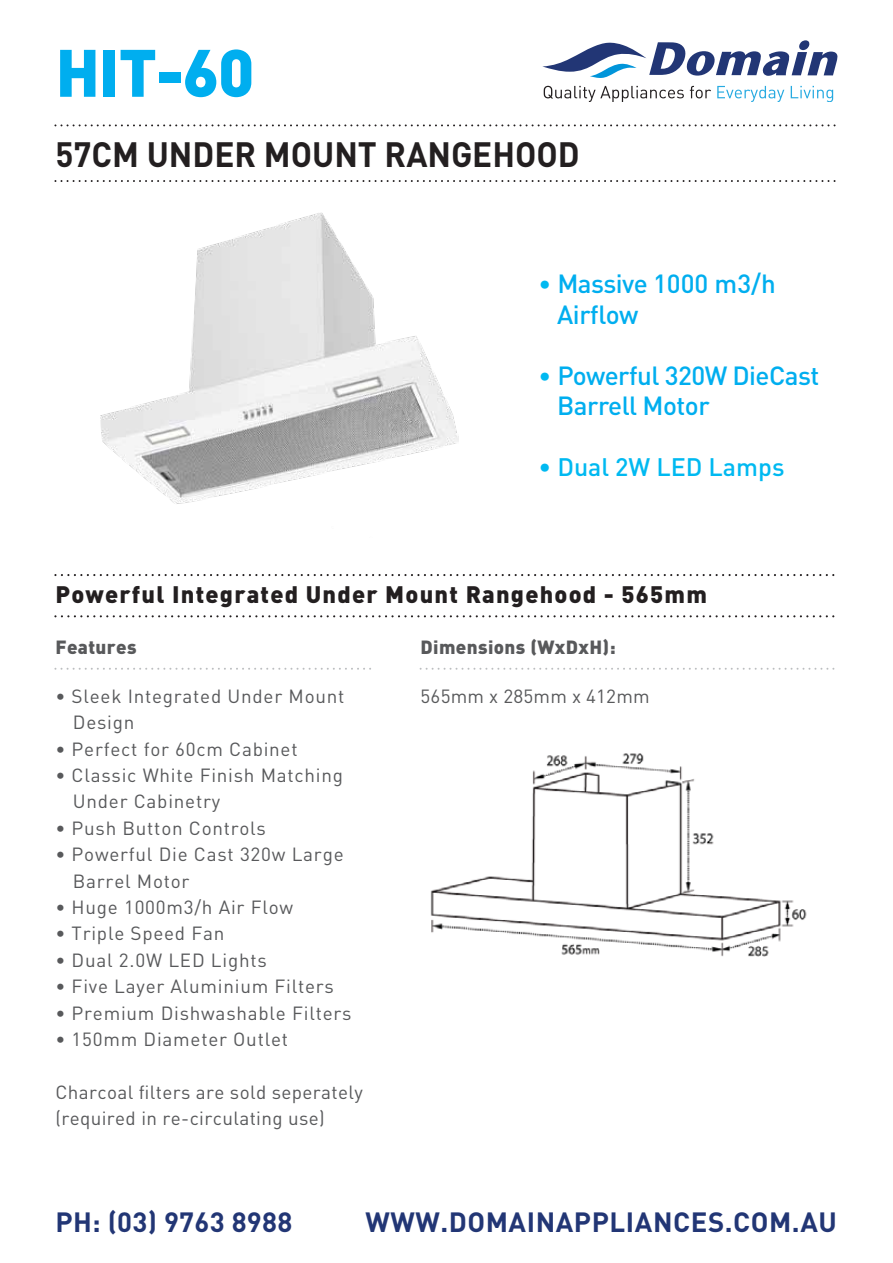
<style>
.page{position:relative;width:893px;height:1263px;background:#fff}
.page>*{position:absolute;margin:0;border:0;box-sizing:border-box;transform-origin:0 0}
.t1{font:900 65.85px "DIN Pro";color:#00aeef}
.t2{font:700 34.8px "DIN Pro";color:#231f20;scale:.95 1}
.t3{font:700 27.6px "DIN Pro";letter-spacing:.02em;color:#223675}
.t4{font:500 25.95px/30.6px "DIN Pro";letter-spacing:-.02em;color:#00aeef}
.t5{font:500 25.05px "DIN Pro";color:#00b9f1}
.t6{font:900 23.55px "DIN Pro";letter-spacing:.05em;color:#231f20}
.t7{font:18.9px/26.4px "DIN Pro";letter-spacing:.04em;color:#58595b}
.t8{font:18.9px/26.4px "DIN Pro";letter-spacing:.02em;color:#58595b}
.t9{font:900 18.9px "DIN Pro";letter-spacing:.02em;color:#58595b}
.t10{font:18.9px "DIN Pro";letter-spacing:.01em;color:#58595b}
.s1{font-size:25.05px;color:#00b9f1}
</style>
<div class="page">
<img style="left:419px;top:667px;width:391px;height:290px">
<svg style="left:55px;top:180px;width:781px;height:2px"></svg>
<svg style="left:55px;top:124px;width:781px;height:2px"></svg>
<svg style="left:55px;top:668px;width:316px;height:2px"></svg>
<svg style="left:55px;top:574px;width:780px;height:2px"></svg>
<svg style="left:55px;top:615px;width:780px;height:2px"></svg>
<svg style="left:421px;top:668px;width:414px;height:2px"></svg>
<svg style="left:542px;top:40px;width:296px;height:38px"></svg>
<svg style="left:544px;top:86px;width:140px;height:15px"></svg>
<svg style="left:690px;top:86px;width:21px;height:12px"></svg>
<svg style="left:717px;top:86px;width:67px;height:15px"></svg>
<svg style="left:791px;top:86px;width:42px;height:15px"></svg>
<img style="left:101px;top:212px;width:358px;height:292px">
<h1 class="t1" style="left:55px;top:28px;width:201px">HIT-60</h1>
<h2 class="t2" style="left:55px;top:131px;width:553px">57CM UNDER MOUNT RANGEHOOD</h2>
<h3 class="t4" style="left:557px;top:268px;width:220px;text-indent:-19px"><span class="s1">•</span> Massive 1000 m3/h<br>Airflow</h3>
<h3 class="t4" style="left:557px;top:359px;width:263px;text-indent:-19px"><span class="s1">•</span> Powerful 320W DieCast<br>Barrell Motor</h3>
<h3 class="t5" style="left:538px;top:450px;width:247px">• Dual 2W LED Lamps</h3>
<p class="t6" style="left:55px;top:579px;width:653px">Powerful Integrated Under Mount Rangehood - 565mm</p>
<p class="t9" style="left:55px;top:634px;width:83px">Features</p>
<p class="t7" style="left:73px;top:682px;width:273px;text-indent:-17px">• Sleek Integrated Under Mount<br>Design</p>
<p class="t7" style="left:55px;top:735px;width:244px">• Perfect for 60cm Cabinet</p>
<p class="t7" style="left:73px;top:761px;width:272px;text-indent:-17px">• Classic White Finish Matching<br>Under Cabinetry</p>
<p class="t7" style="left:55px;top:814px;width:212px">• Push Button Controls</p>
<p class="t7" style="left:73px;top:840px;width:272px;text-indent:-17px">• Powerful Die Cast 320w Large<br>Barrel Motor</p>
<p class="t7" style="left:55px;top:893px;width:239px">• Huge 1000m3/h Air Flow</p>
<p class="t7" style="left:55px;top:920px;width:171px">• Triple Speed Fan</p>
<p class="t7" style="left:55px;top:946px;width:213px">• Dual 2.0W LED Lights</p>
<p class="t7" style="left:55px;top:972px;width:280px">• Five Layer Aluminium Filters</p>
<p class="t7" style="left:55px;top:999px;width:298px">• Premium Dishwashable Filters</p>
<p class="t7" style="left:55px;top:1025px;width:234px">• 150mm Diameter Outlet</p>
<p class="t8" style="left:55px;top:1078px;width:309px">Charcoal filters are sold seperately (required in re-circulating use)</p>
<p class="t9" style="left:421px;top:634px;width:197px">Dimensions (WxDxH):</p>
<p class="t10" style="left:421px;top:683px;width:231px">565mm x 285mm x 412mm</p>
<h3 class="t3" style="left:56px;top:1203px;width:238px">PH: (03) 9763 8988</h3>
<h3 class="t3" style="left:365px;top:1203px;width:473px">WWW.DOMAINAPPLIANCES.COM.AU</h3>
</div>
